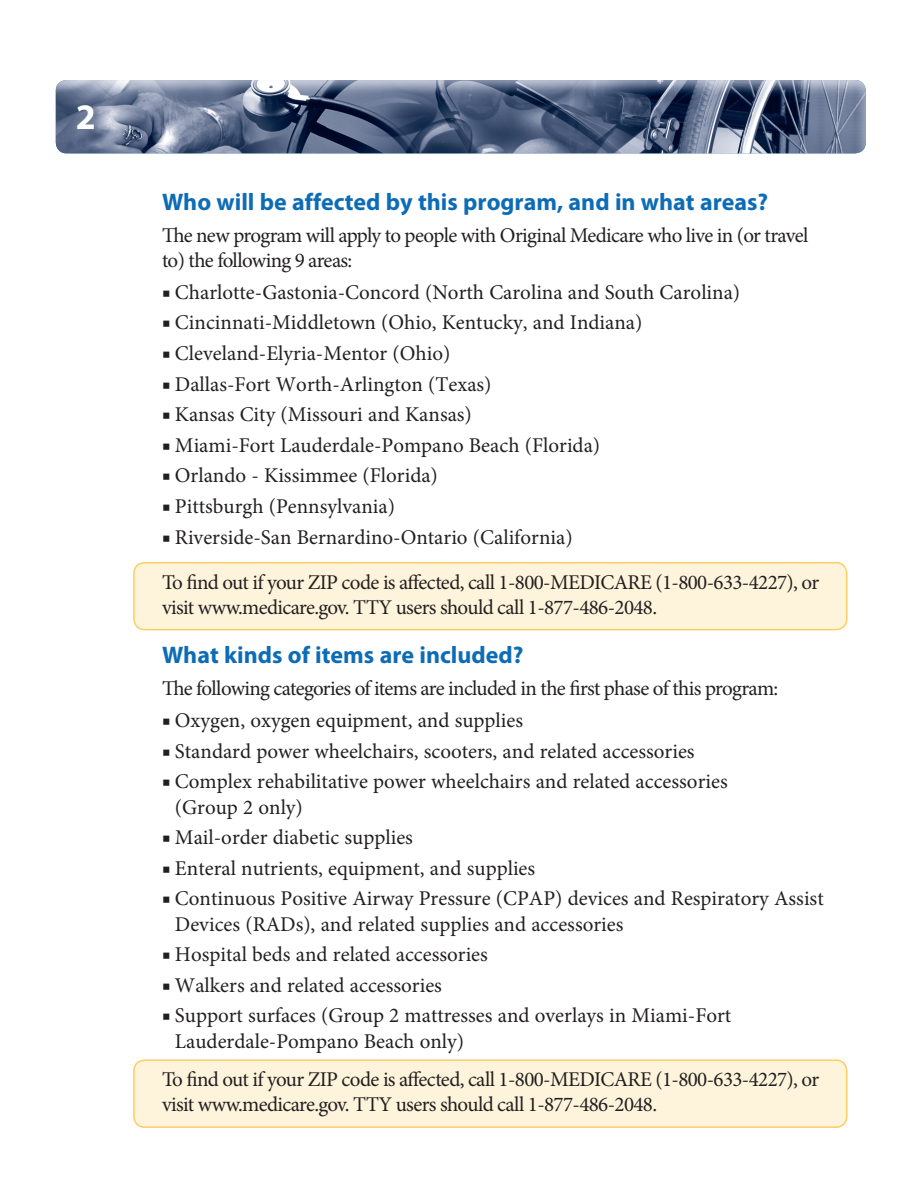
<style>
.page{position:relative;width:918px;height:1188px;background:#fff}
.page>*{position:absolute;margin:0;border:0;box-sizing:border-box;transform-origin:0 0}
.t1{font:700 36px "Myriad Pro";color:#fff}
.subhead{font:700 24px "Myriad Pro";color:#0d6cb6}
.bullet{font:21px/25.2px "Minion Pro";color:#231f20}
.Text_14{font:21px/25.2px "Minion Pro";letter-spacing:-.03em;color:#231f20}
</style>
<div class="page">
<div style="left:134px;top:563px;width:713px;height:67px;background:#fef4dc;border-radius:11px"></div>
<div style="left:133px;top:562px;width:714px;height:68px;border:2px solid #fecd64;border-radius:11px"></div>
<div style="left:134px;top:1060px;width:713px;height:67px;background:#fef4dc;border-radius:11px"></div>
<div style="left:133px;top:1059px;width:714px;height:69px;border:2px solid #fecd64;border-radius:11px"></div>
<img style="left:56px;top:80px;width:810px;height:73px">
<h1 class="t1" style="left:76px;top:94px;width:21px">2</h1>
<p class="subhead" style="left:162px;top:186px;width:608px">Who will be affected by this program, and in what areas?</p>
<p class="Text_14" style="left:162px;top:222px;width:648px">The new program will apply to people with Original Medicare who live in (or travel to) the following 9 areas:</p>
<p class="bullet" style="left:162px;top:280px;width:580px">■ Charlotte-Gastonia-Concord (North Carolina and South Carolina)</p>
<p class="bullet" style="left:162px;top:310px;width:482px">■ Cincinnati-Middletown (Ohio, Kentucky, and Indiana)</p>
<p class="bullet" style="left:162px;top:341px;width:290px">■ Cleveland-Elyria-Mentor (Ohio)</p>
<p class="bullet" style="left:162px;top:371px;width:331px">■ Dallas-Fort Worth-Arlington (Texas)</p>
<p class="bullet" style="left:162px;top:402px;width:311px">■ Kansas City (Missouri and Kansas)</p>
<p class="bullet" style="left:162px;top:433px;width:440px">■ Miami-Fort Lauderdale-Pompano Beach (Florida)</p>
<p class="bullet" style="left:162px;top:463px;width:277px">■ Orlando - Kissimmee (Florida)</p>
<p class="bullet" style="left:162px;top:494px;width:235px">■ Pittsburgh (Pennsylvania)</p>
<p class="bullet" style="left:162px;top:524px;width:412px">■ Riverside-San Bernardino-Ontario (California)</p>
<p class="Text_14" style="left:162px;top:570px;width:659px">To find out if your ZIP code is affected, call 1-800-MEDICARE (1-800-633-4227), or visit www.medicare.gov. TTY users should call 1-877-486-2048.</p>
<p class="subhead" style="left:162px;top:640px;width:363px">What kinds of items are included?</p>
<p class="Text_14" style="left:162px;top:676px;width:618px">The following categories of items are included in the first phase of this program:</p>
<p class="bullet" style="left:162px;top:708px;width:363px">■ Oxygen, oxygen equipment, and supplies</p>
<p class="bullet" style="left:162px;top:739px;width:534px">■ Standard power wheelchairs, scooters, and related accessories</p>
<p class="bullet" style="left:175px;top:769px;width:554px;text-indent:-13px">■ Complex rehabilitative power wheelchairs and related accessories (Group 2 only)</p>
<p class="bullet" style="left:162px;top:825px;width:252px">■ Mail-order diabetic supplies</p>
<p class="bullet" style="left:162px;top:856px;width:375px">■ Enteral nutrients, equipment, and supplies</p>
<p class="bullet" style="left:175px;top:886px;width:650px;text-indent:-13px">■ Continuous Positive Airway Pressure (CPAP) devices and Respiratory Assist<br>Devices (RADs), and related supplies and accessories</p>
<p class="bullet" style="left:162px;top:942px;width:327px">■ Hospital beds and related accessories</p>
<p class="bullet" style="left:162px;top:973px;width:282px">■ Walkers and related accessories</p>
<p class="bullet" style="left:175px;top:1003px;width:558px;text-indent:-13px">■ Support surfaces (Group 2 mattresses and overlays in Miami-Fort<br>Lauderdale-Pompano Beach only)</p>
<p class="Text_14" style="left:162px;top:1067px;width:659px">To find out if your ZIP code is affected, call 1-800-MEDICARE (1-800-633-4227), or visit www.medicare.gov. TTY users should call 1-877-486-2048.</p>
</div>
